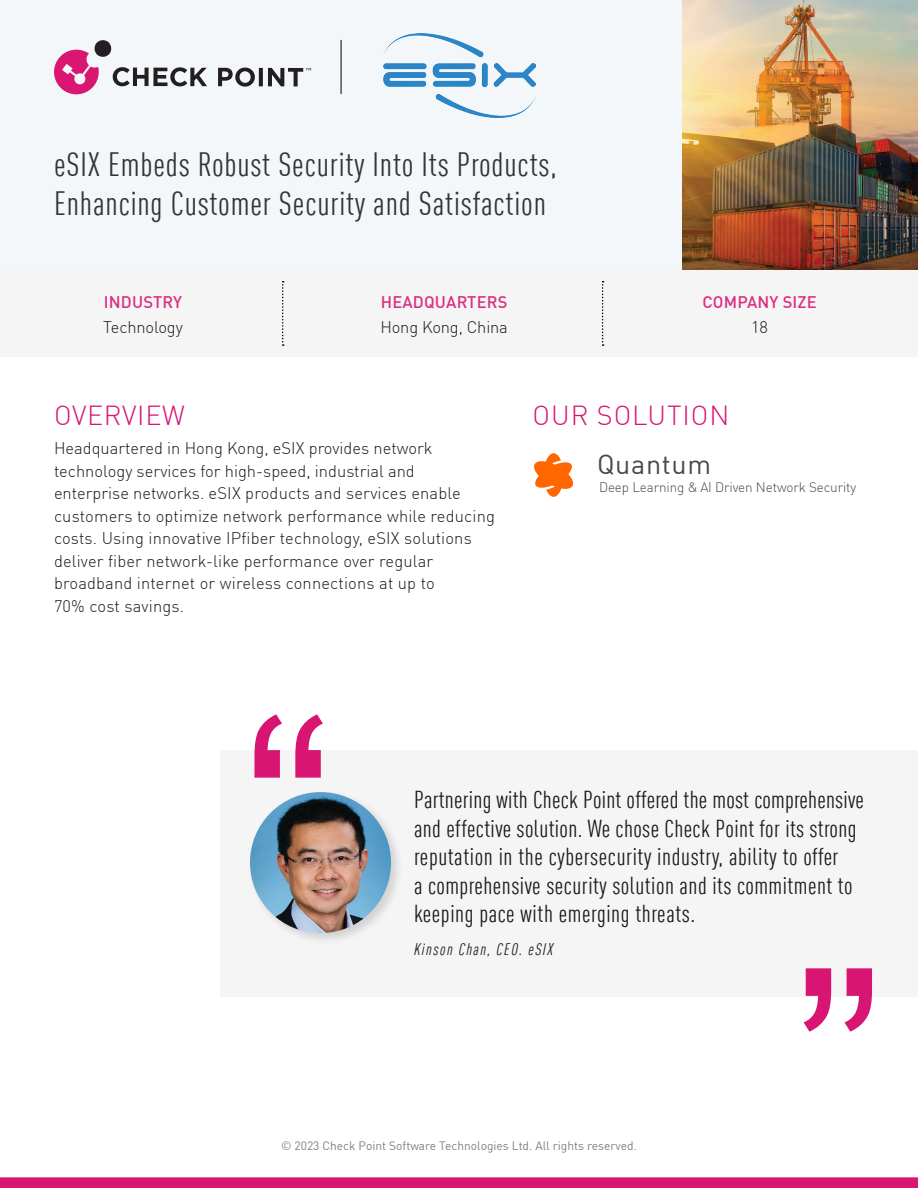
<style>
.page{position:relative;width:918px;height:1188px;background:#fff}
.page>*{position:absolute;margin:0;border:0;box-sizing:border-box;transform-origin:0 0}
.Header_1{font:condensed 33px/39px "DIN Pro";letter-spacing:.025em;color:#333535}
.Header_1-2{font:300 27px "DIN Pro";letter-spacing:.03em;color:#d81572}
.Body_Copy{font:27px "DIN Pro";letter-spacing:.025em;color:#474949}
.t1{font:condensed 24px/28.5px "DIN Pro";letter-spacing:.015em;color:#1a1a1a}
.Body_Copy-2{font:300 16.5px/22.5px "DIN Pro";letter-spacing:.01em;color:#1a1a1a}
.Header_1-3{font:300 16.5px/25.2px "DIN Pro";color:#1a1a1a}
.Quote_credit{font:italic condensed 16.5px "DIN Pro";letter-spacing:.09em;color:#1a1a1a}
.Header_1-4{font:500 16.5px/25.2px "DIN Pro";letter-spacing:.01em;color:#dc2d81;text-align:center}
.Body_Copy-3{font:300 13.5px "DIN Pro";letter-spacing:-.01em;color:#474949}
.t2{font:12px "DIN Pro";color:#808080}
.s1{font-weight:500;color:#dc2d81}
.s2{font-weight:300;color:#1a1a1a}
</style>
<div class="page">
<div style="left:0;top:270px;width:918px;height:87px;background:#f5f5f5"></div>
<div style="left:0;top:0;width:684px;height:270px;background:#f4f7f9"></div>
<img style="left:683px;top:0;width:235px;height:270px">
<svg style="left:0;top:1177px;width:918px;height:11px;background:#da1c76"></svg>
<svg style="left:282px;top:281px;width:2px;height:65px"></svg>
<svg style="left:602px;top:281px;width:2px;height:65px"></svg>
<svg style="left:534px;top:453px;width:39px;height:44px"></svg>
<div style="left:220px;top:750px;width:698px;height:246px;background:#f5f5f5"></div>
<svg style="left:254px;top:714px;width:69px;height:64px"></svg>
<svg style="left:804px;top:968px;width:68px;height:64px"></svg>
<div style="left:246px;top:788px;width:159px;height:159px;background:#000;opacity:.15"></div>
<img style="left:250px;top:792px;width:141px;height:141px;border-radius:71px">
<img style="left:383px;top:33px;width:152px;height:84px">
<svg style="left:54px;top:40px;width:288px;height:55px"></svg>
<p class="Header_1" style="left:54px;top:143px;width:504px">eSIX Embeds Robust Security Into Its Products,<br>Enhancing Customer Security and Satisfaction</p>
<p class="Header_1-3" style="left:103px;top:288px;width:81px"><span class="s1">INDUSTRY<br></span>Technology</p>
<p class="Header_1-3" style="left:380px;top:288px;width:129px"><span class="s1">HEADQUARTERS<br></span>Hong Kong, China</p>
<p class="Header_1-4" style="left:702px;top:288px;width:116px">COMPANY SIZE<br><span class="s2">18</span></p>
<p class="Header_1-2" style="left:54px;top:395px;width:132px">OVERVIEW</p>
<p class="Header_1-3" style="left:54px;top:435px;width:380px">Headquartered in Hong Kong, eSIX provides network</p>
<p class="Body_Copy-2" style="left:54px;top:458px;width:443px">technology services for high-speed, industrial and<br>enterprise networks. eSIX products and services enable customers to optimize network performance while reducing costs. Using innovative IPfiber technology, eSIX solutions deliver fiber network-like performance over regular broadband internet or wireless connections at up to<br>70% cost savings.</p>
<p class="Header_1-2" style="left:533px;top:395px;width:198px">OUR SOLUTION</p>
<p class="Body_Copy" style="left:597px;top:444px;width:116px">Quantum</p>
<p class="Body_Copy-3" style="left:599px;top:477px;width:259px">Deep Learning &amp; AI Driven Network Security</p>
<p class="t1" style="left:414px;top:784px;width:451px">Partnering with Check Point offered the most comprehensive and effective solution. We chose Check Point for its strong reputation in the cybersecurity industry, ability to offer<br>a comprehensive security solution and its commitment to keeping pace with emerging threats.</p>
<p class="Quote_credit" style="left:414px;top:937px;width:141px">Kinson Chan, CEO. eSIX</p>
<p class="t2" style="left:281px;top:1136px;width:357px">© 2023 Check Point Software Technologies Ltd. All rights reserved.</p>
</div>
